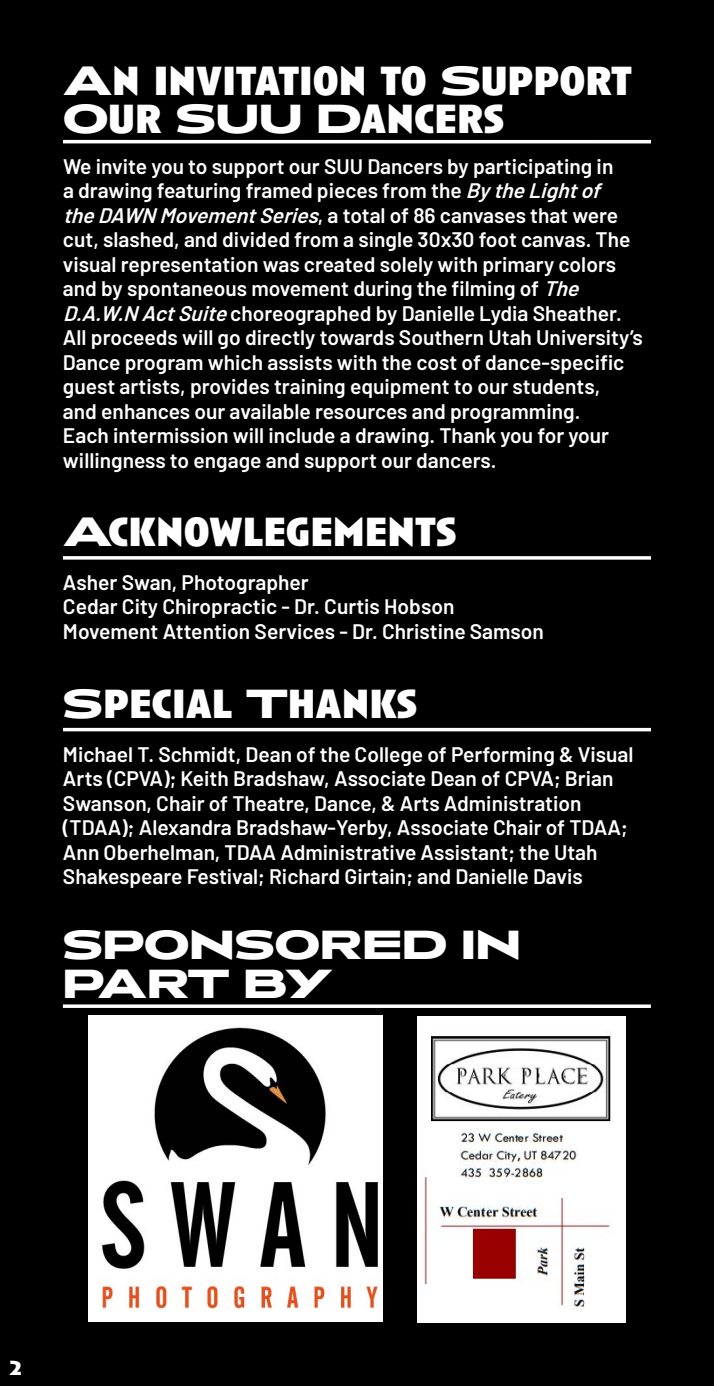
<style>
.page{position:relative;width:714px;height:1386px;background:#000}
.page>*{position:absolute;margin:0;border:0;box-sizing:border-box;transform-origin:0 0}
.t1{font:700 expanded 42px/38.5px "Anisette Std";color:#fff}
.t2{font:600 21px/24.5px "Barlow";color:#fff}
.t3{font:700 expanded 21px "Anisette Std";color:#fff}
.s1{font-style:italic}
</style>
<div class="page">
<hr style="left:63px;top:140px;width:588px;height:3px;background:#fff">
<img style="left:88px;top:1015px;width:294px;height:306px">
<img style="left:417px;top:1017px;width:209px;height:306px">
<svg style="left:63px;top:1004px;width:588px;height:4px;background:#dfdfdf"></svg>
<svg style="left:63px;top:556px;width:588px;height:4px;background:#dfdfdf"></svg>
<hr style="left:63px;top:728px;width:588px;height:3px;background:#fff">
<h1 class="t1" style="left:63px;top:61px;width:571px">AN INVITATION TO SUPPORT<br>OUR SUU DANCERS</h1>
<p class="t2" style="left:63px;top:152px;width:581px">We invite you to support our SUU Dancers by participating in<br>a drawing featuring framed pieces from the <span class="s1">BytheLightof theDAWN MovementSeries</span>, a total of 86 canvases that were cut, slashed, and divided from a single 30x30 foot canvas. The visual representation was created solely with primary colors and by spontaneous movement during the filming of <span class="s1">The D.A.W.N ActSuite</span>choreographed by Danielle Lydia Sheather.<br>All proceeds will go directly towards Southern Utah University’s Dance program which assists with the cost of dance-specific guest artists, provides training equipment to our students,<br>and enhances our available resources and programming.<br>Each intermission will include a drawing. Thank you for your willingness to engage and support our dancers.</p>
<h1 class="t1" style="left:63px;top:512px;width:395px">ACKNOWLEGEMENTS</h1>
<p class="t2" style="left:63px;top:568px;width:483px">Asher Swan, Photographer<br>Cedar City Chiropractic - Dr. Curtis Hobson<br>Movement Attention Services - Dr. Christine Samson</p>
<h1 class="t1" style="left:63px;top:684px;width:356px">SPECIAL THANKS</h1>
<p class="t2" style="left:63px;top:740px;width:572px">Michael T. Schmidt, Dean of the College of Performing &amp; Visual Arts (CPVA); Keith Bradshaw, Associate Dean of CPVA; Brian Swanson, Chair of Theatre, Dance, &amp; Arts Administration (TDAA); Alexandra Bradshaw-Yerby, Associate Chair of TDAA; Ann Oberhelman, TDAA Administrative Assistant; the Utah Shakespeare Festival; Richard Girtain; and Danielle Davis</p>
<h1 class="t1" style="left:63px;top:926px;width:460px">SPONSORED IN<br>PART BY</h1>
<p class="t3" style="left:9px;top:1357px;width:15px">2</p>
</div>
